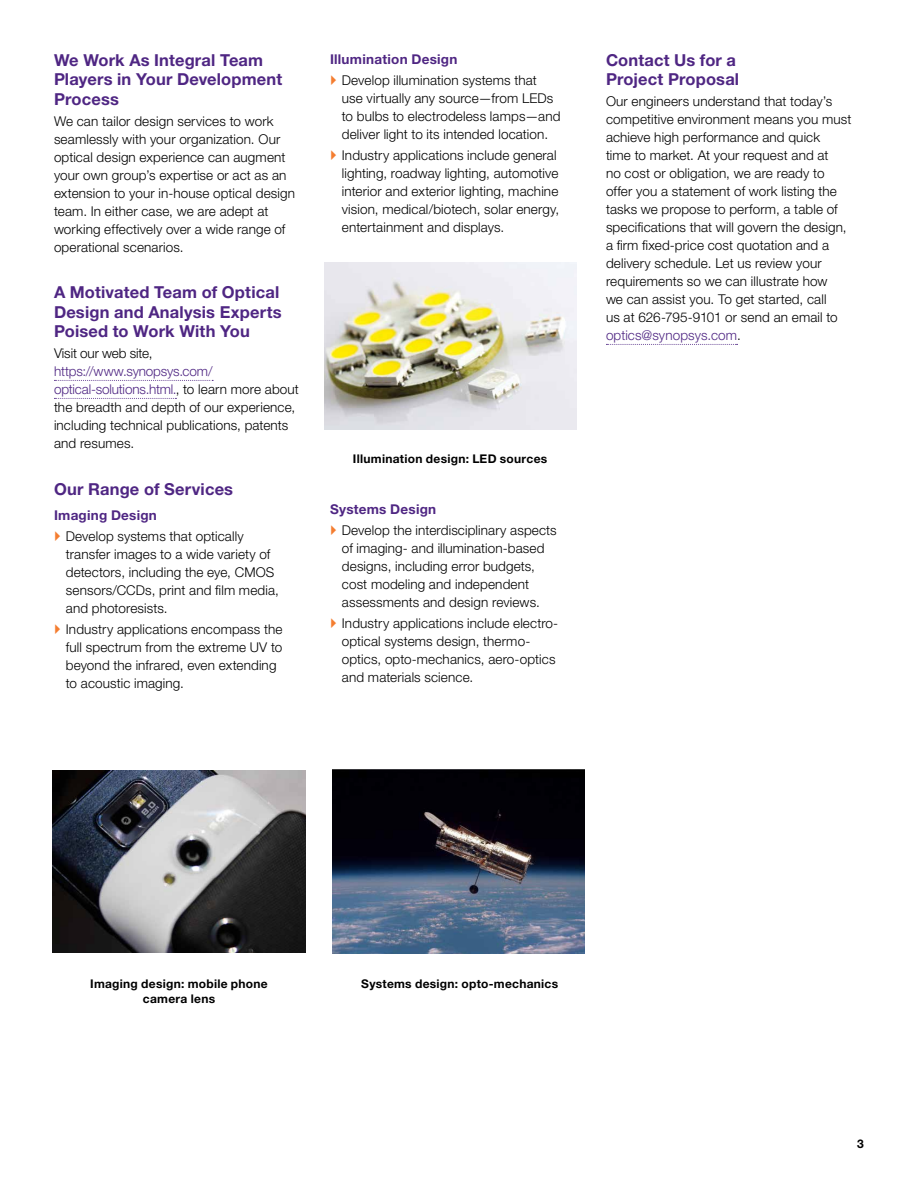
<style>
.page{position:relative;width:918px;height:1188px;background:#fff}
.page>*{position:absolute;margin:0;border:0;box-sizing:border-box;transform-origin:0 0}
._02_Subhead_level_1{font:700 16.5px/19.5px "Helvetica Neue LT Std";letter-spacing:.01em;color:#4f2683}
._03_Body_copy{font:300 13.5px/18px "Helvetica Neue LT Std";letter-spacing:.01em;color:#000}
._02_Subhead_level_2{font:700 13.5px "Helvetica Neue LT Std";letter-spacing:.02em;color:#4f2683}
._05_Figure_caption{font:700 12px/15px "Helvetica Neue LT Std";letter-spacing:.02em;color:#000;text-align:center}
.Boilerplate__Page_nu{font:700 12px "Helvetica Neue LT Std";color:#000}
.s1{color:#4f2683}
</style>
<div class="page">
<svg style="left:54px;top:380px;width:159px;height:1px"></svg>
<svg style="left:54px;top:398px;width:122px;height:1px"></svg>
<svg style="left:606px;top:344px;width:132px;height:1px"></svg>
<img style="left:324px;top:262px;width:252px;height:168px">
<img style="left:53px;top:770px;width:252px;height:182px">
<img style="left:333px;top:769px;width:252px;height:185px">
<p class="_02_Subhead_level_1" style="left:54px;top:50px;width:230px">We Work As Integral Team<br>Players in Your Development<br>Process</p>
<p class="_03_Body_copy" style="left:54px;top:112px;width:243px">We can tailor design services to work seamlessly with your organization. Our optical design experience can augment your own group’s expertise or act as an extension to your in-house optical design team. In either case, we are adept at working effectively over a wide range of operational scenarios.</p>
<p class="_02_Subhead_level_1" style="left:54px;top:282px;width:229px">A Motivated Team of Optical<br>Design and Analysis Experts<br>Poised to Work With You</p>
<p class="_03_Body_copy" style="left:54px;top:344px;width:246px">Visit our web site, <span class="s1">https://www.synopsys.com/ optical-solutions.html.</span>, to learn more about the breadth and depth of our experience, including technical publications, patents and resumes.</p>
<p class="_02_Subhead_level_1" style="left:54px;top:479px;width:181px">Our Range of Services</p>
<p class="_02_Subhead_level_2" style="left:54px;top:507px;width:104px">Imaging Design</p>
<p class="_03_Body_copy" style="left:66px;top:527px;width:215px">Develop systems that optically transfer images to a wide variety of detectors, including the eye, CMOS sensors/CCDs, print and film media, and photoresists.</p>
<p class="_03_Body_copy" style="left:66px;top:620px;width:218px">Industry applications encompass the full spectrum from the extreme UV to beyond the infrared, even extending to acoustic imaging.</p>
<p class="_02_Subhead_level_2" style="left:330px;top:50px;width:129px">Illumination Design</p>
<p class="_03_Body_copy" style="left:342px;top:71px;width:220px">Develop illumination systems that use virtually any source—from LEDs to bulbs to electrodeless lamps—and deliver light to its intended location.</p>
<p class="_03_Body_copy" style="left:342px;top:146px;width:219px">Industry applications include general lighting, roadway lighting, automotive interior and exterior lighting, machine vision, medical/biotech, solar energy, entertainment and displays.</p>
<p class="_05_Figure_caption" style="left:353px;top:451px;width:196px">Illumination design: LED sources</p>
<p class="_02_Subhead_level_2" style="left:330px;top:500px;width:108px">Systems Design</p>
<p class="_03_Body_copy" style="left:342px;top:521px;width:216px">Develop the interdisciplinary aspects of imaging- and illumination-based designs, including error budgets, cost modeling and independent assessments and design reviews.</p>
<p class="_03_Body_copy" style="left:342px;top:614px;width:218px">Industry applications include electro&shy;optical systems design, thermo&shy;optics, opto-mechanics, aero-optics and materials science.</p>
<p class="_02_Subhead_level_1" style="left:606px;top:50px;width:135px">Contact Us for a<br>Project Proposal</p>
<p class="_03_Body_copy" style="left:606px;top:92px;width:247px">Our engineers understand that today’s competitive environment means you must achieve high performance and quick<br>time to market. At your request and at<br>no cost or obligation, we are ready to offer you a statement of work listing the tasks we propose to perform, a table of specifications that will govern the design, a firm fixed-price cost quotation and a delivery schedule. Let us review your requirements so we can illustrate how<br>we can assist you. To get started, call<br>us at 626-795-9101 or send an email to <span class="s1">optics@synopsys.com</span>.</p>
<p class="_05_Figure_caption" style="left:90px;top:976px;width:179px">Imaging design: mobile phone camera lens</p>
<p class="_05_Figure_caption" style="left:361px;top:976px;width:199px">Systems design: opto-mechanics</p>
<p class="Boilerplate__Page_nu" style="left:857px;top:1136px;width:8px">3</p>
</div>
